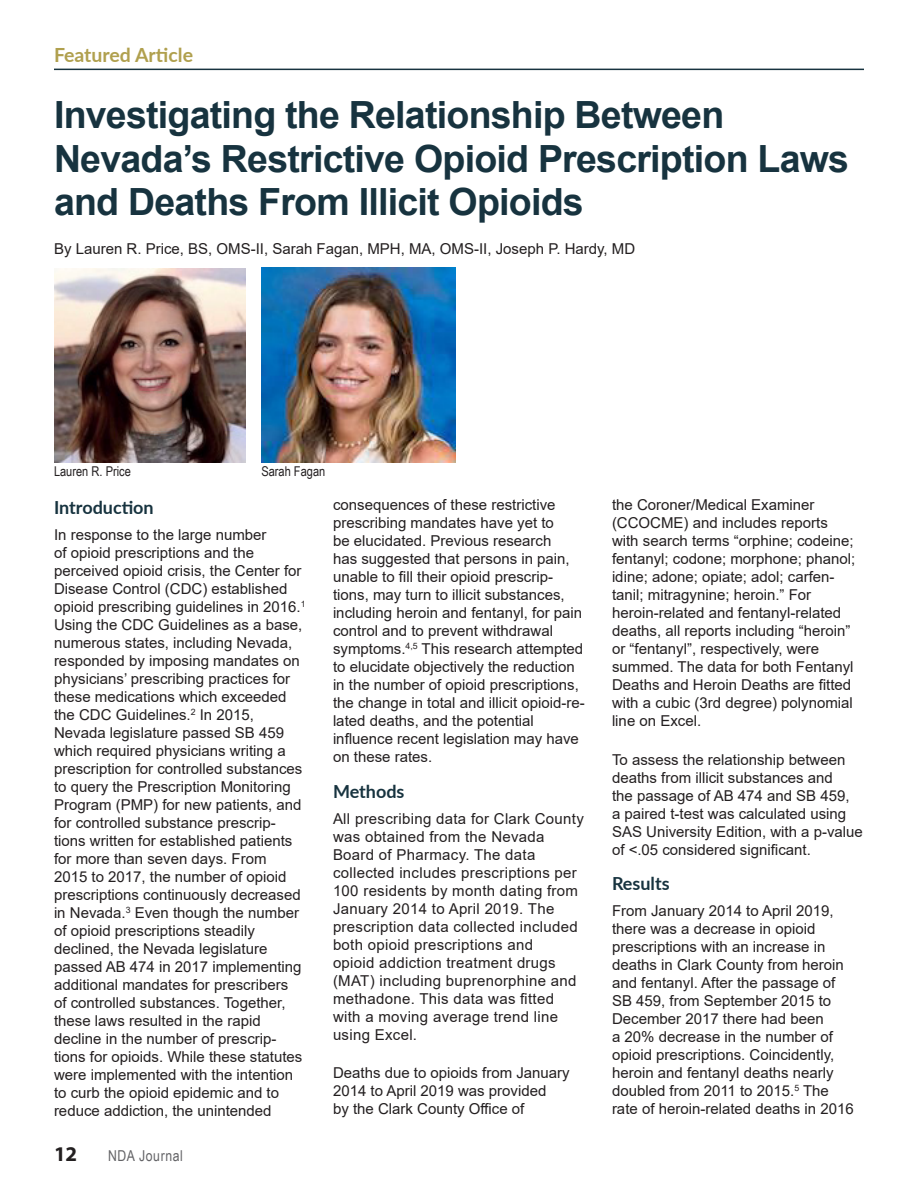
<style>
.page{position:relative;width:918px;height:1188px;background:#fff}
.page>*{position:absolute;margin:0;border:0;box-sizing:border-box;transform-origin:0 0}
.t1{font:700 37.5px/43.5px "Arial";letter-spacing:-.02em;color:#17333f}
.t2{font:700 21px "Myriad Pro";color:#231f20}
.t3{font:700 19.5px "Lato";color:#b0a04e}
.Subhead_A{font:700 18px "Lato";color:#17333f}
.Body_Left_Align{font:15px/18px "Arial";color:#231f20}
.Body_Left_Align-2{font:15px/18px "Arial";letter-spacing:.02em;color:#231f20}
.t4{font:15px "Arial Narrow";letter-spacing:.04em;color:#636366}
.Photo_Caption{font:13.5px "Arial Narrow";color:#231f20}
</style>
<div class="page">
<hr style="left:54px;top:69px;width:810px;height:1px;background:#17333f">
<img style="left:261px;top:267px;width:195px;height:195px">
<img style="left:54px;top:268px;width:191px;height:194px">
<p class="t3" style="left:54px;top:40px;width:141px">Featured Article</p>
<p class="t1" style="left:54px;top:94px;width:797px">Investigating the Relationship Between<br>Nevada’s Restrictive Opioid Prescription Laws and Deaths From Illicit Opioids</p>
<p class="Body_Left_Align" style="left:54px;top:240px;width:583px">By Lauren R. Price, BS, OMS-II, Sarah Fagan, MPH, MA, OMS-II, Joseph P. Hardy, MD</p>
<p class="Photo_Caption" style="left:54px;top:462px;width:78px">Lauren R. Price</p>
<p class="Photo_Caption" style="left:261px;top:462px;width:66px">Sarah Fagan</p>
<p class="Subhead_A" style="left:54px;top:494px;width:101px">Introduction</p>
<p class="Body_Left_Align" style="left:54px;top:526px;width:253px">In response to the large number<br>of opioid prescriptions and the perceived opioid crisis, the Center for Disease Control (CDC) established opioid prescribing guidelines in 2016.<sup>1<br></sup>Using the CDC Guidelines as a base, numerous states, including Nevada, responded by imposing mandates on physicians’ prescribing practices for these medications which exceeded the CDC Guidelines.<sup>2</sup> In 2015, Nevada legislature passed SB 459 which required physicians writing a prescription for controlled substances to query the Prescription Monitoring Program (PMP) for new patients, and for controlled substance prescrip&shy;tions written for established patients for more than seven days. From<br>2015 to 2017, the number of opioid prescriptions continuously decreased in Nevada.<sup>3</sup> Even though the number of opioid prescriptions steadily declined, the Nevada legislature passed AB 474 in 2017 implementing additional mandates for prescribers<br>of controlled substances. Together, these laws resulted in the rapid decline in the number of prescrip&shy;tions for opioids. While these statutes were implemented with the intention to curb the opioid epidemic and to reduce addiction, the unintended</p>
<p class="Body_Left_Align" style="left:333px;top:496px;width:253px">consequences of these restrictive prescribing mandates have yet to<br>be elucidated. Previous research<br>has suggested that persons in pain, unable to fill their opioid prescrip&shy;tions, may turn to illicit substances, including heroin and fentanyl, for pain control and to prevent withdrawal symptoms.<sup>4,5</sup> This research attempted to elucidate objectively the reduction in the number of opioid prescriptions, the change in total and illicit opioid-re&shy;lated deaths, and the potential influence recent legislation may have on these rates.</p>
<p class="Subhead_A" style="left:333px;top:778px;width:73px">Methods</p>
<p class="Body_Left_Align-2" style="left:333px;top:809px;width:252px">All prescribing data for Clark County was obtained from the Nevada<br>Board of Pharmacy. The data collected includes prescriptions per<br>100 residents by month dating from<br>January 2014 to April 2019. The prescription data collected included both opioid prescriptions and<br>opioid addiction treatment drugs (MAT) including buprenorphine and methadone. This data was fitted with a moving average trend line using Excel.</p>
<p class="Body_Left_Align" style="left:333px;top:1064px;width:238px">Deaths due to opioids from January<br>2014 to April 2019 was provided<br>by the Clark County Office of</p>
<h2 class="t2" style="left:54px;top:1140px;width:25px">12</h2>
<p class="t4" style="left:108px;top:1145px;width:77px">NDA Journal</p>
<p class="Body_Left_Align" style="left:612px;top:496px;width:245px">the Coroner/Medical Examiner (CCOCME) and includes reports with search terms “orphine; codeine; fentanyl; codone; morphone; phanol; idine; adone; opiate; adol; carfen&shy;tanil; mitragynine; heroin.” For heroin-related and fentanyl-related deaths, all reports including “heroin” or “fentanyl”, respectively, were summed. The data for both Fentanyl Deaths and Heroin Deaths are fitted with a cubic (3rd degree) polynomial line on Excel.</p>
<p class="Body_Left_Align" style="left:612px;top:750px;width:252px">To assess the relationship between deaths from illicit substances and<br>the passage of AB 474 and SB 459,<br>a paired t-test was calculated using SAS University Edition, with a p-value of &lt;.05 considered significant.</p>
<p class="Subhead_A" style="left:612px;top:870px;width:59px">Results</p>
<p class="Body_Left_Align" style="left:612px;top:902px;width:243px">From January 2014 to April 2019, there was a decrease in opioid prescriptions with an increase in deaths in Clark County from heroin and fentanyl. After the passage of<br>SB 459, from September 2015 to<br>December 2017 there had been<br>a 20% decrease in the number of opioid prescriptions. Coincidently, heroin and fentanyl deaths nearly doubled from 2011 to 2015.<sup>5</sup> The rate of heroin-related deaths in 2016</p>
</div>
